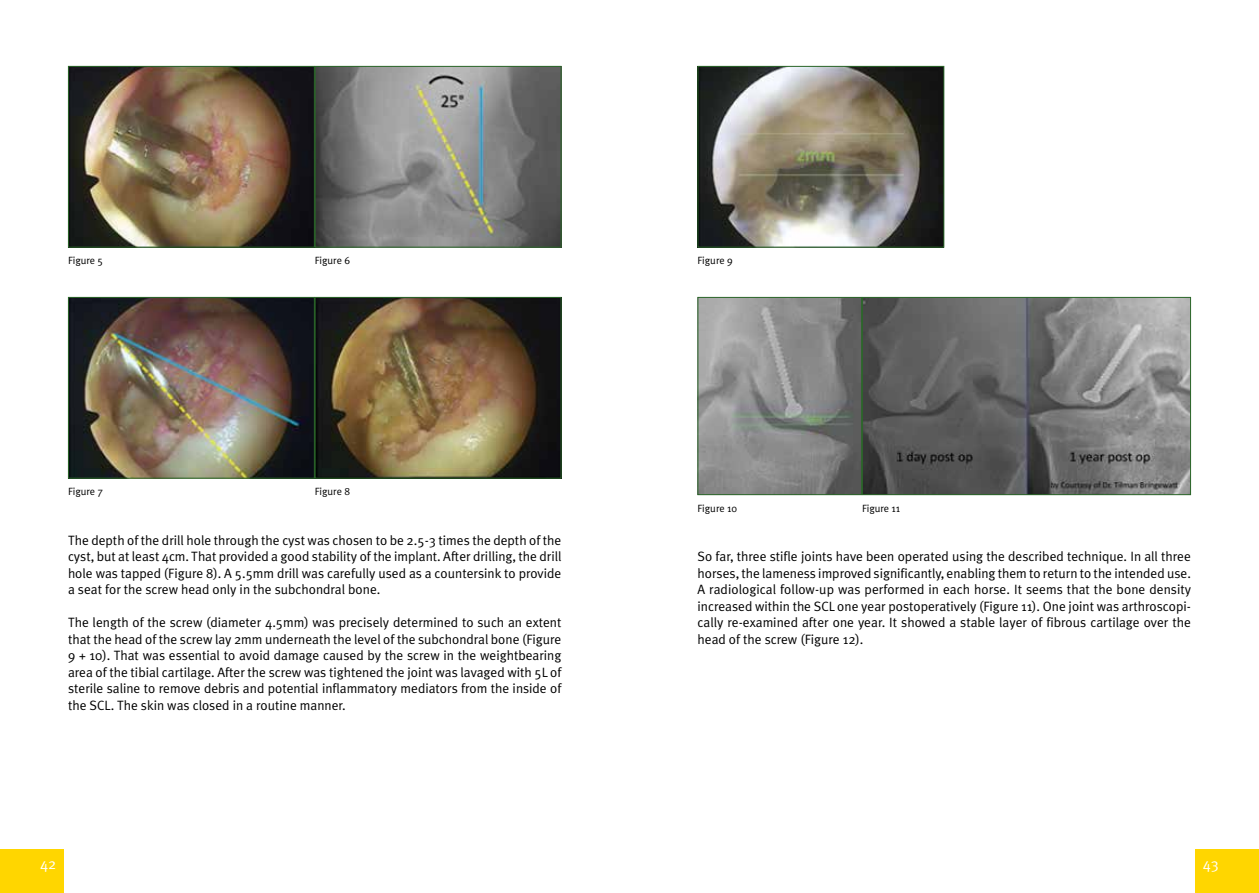
<style>
.page{position:relative;width:1259px;height:893px;background:#fff}
.page>*{position:absolute;margin:0;border:0;box-sizing:border-box;transform-origin:0 0}
.t1{font:15px "Meta Plus Normal";color:#fff}
.t2{font:13.5px/16.5px "Meta Plus Normal";color:#000;text-align:justify}
.t3{font:10.5px "Meta Plus Normal";color:#000}
</style>
<div class="page">
<div style="left:1195px;top:850px;width:64px;height:43px;background:#ffd600"></div>
<div style="left:0;top:850px;width:64px;height:43px;background:#ffd600"></div>
<img style="left:70px;top:68px;width:489px;height:178px">
<div style="left:68px;top:66px;width:247px;height:182px;border:1px solid #2b6729"></div>
<div style="left:315px;top:66px;width:246px;height:182px;border:1px solid #2b6729"></div>
<img style="left:70px;top:299px;width:489px;height:177px">
<div style="left:68px;top:297px;width:247px;height:181px;border:1px solid #2b6729"></div>
<div style="left:315px;top:297px;width:246px;height:181px;border:1px solid #2b6729"></div>
<img style="left:699px;top:299px;width:490px;height:194px">
<div style="left:697px;top:297px;width:165px;height:198px;border:1px solid #2b6729"></div>
<div style="left:862px;top:297px;width:329px;height:198px;border:1px solid #2b6729"></div>
<img style="left:699px;top:68px;width:243px;height:178px">
<div style="left:697px;top:66px;width:247px;height:182px;border:1px solid #2b6729"></div>
<p class="t3" style="left:68px;top:254px;width:37px">Figure 5</p>
<p class="t3" style="left:315px;top:254px;width:37px">Figure 6</p>
<p class="t3" style="left:68px;top:485px;width:37px">Figure 7</p>
<p class="t3" style="left:315px;top:485px;width:37px">Figure 8</p>
<p class="t2" style="left:68px;top:531px;width:495px">The depth of the drill hole through the cyst was chosen to be 2.5-3 times the depth of the cyst, but at least 4cm. That provided a good stability of the implant. After drilling, the drill hole was tapped (Figure 8). A 5.5mm drill was carefully used as a countersink to provide a seat for the screw head only in the subchondral bone.</p>
<p class="t2" style="left:68px;top:614px;width:495px">The length of the screw (diameter 4.5mm) was precisely determined to such an extent that the head of the screw lay 2mm underneath the level of the subchondral bone (Figure 9 + 10). That was essential to avoid damage caused by the screw in the weightbearing area of the tibial cartilage. After the screw was tightened the joint was lavaged with 5L of sterile saline to remove debris and potential inflammatory mediators from the inside of the SCL. The skin was closed in a routine manner.</p>
<p class="t3" style="left:697px;top:254px;width:37px">Figure 9</p>
<p class="t3" style="left:697px;top:502px;width:41px">Figure 10</p>
<p class="t3" style="left:862px;top:502px;width:40px">Figure 11</p>
<p class="t2" style="left:697px;top:548px;width:495px">So far, three stifle joints have been operated using the described technique. In all three horses, the lameness improved significantly, enabling them to return to the intended use.<br>A radiological follow-up was performed in each horse. It seems that the bone density increased within the SCL one year postoperatively (Figure 11). One joint was arthroscopi&shy;cally re-examined after one year. It showed a stable layer of fibrous cartilage over the head of the screw (Figure 12).</p>
<p class="t1" style="left:40px;top:855px;width:18px">42</p>
<p class="t1" style="left:1202px;top:855px;width:18px">43</p>
</div>
